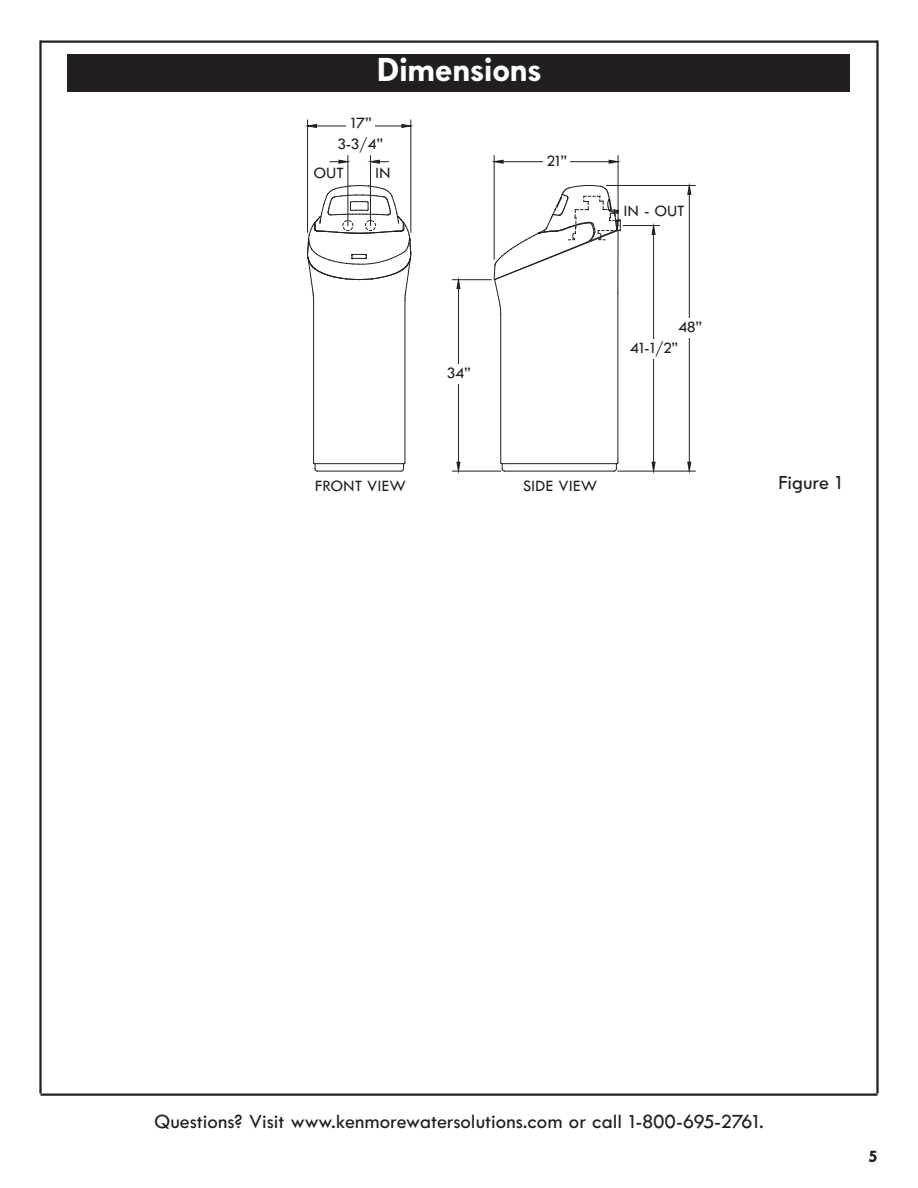
<style>
.page{position:relative;width:918px;height:1188px;background:#fff}
.page>*{position:absolute;margin:0;border:0;box-sizing:border-box;transform-origin:0 0}
.t1{font:36px "Tw Cen MT Boldfor Kenmore";color:#fff}
.t2{font:21px "Tw Cen MT Mediumfor Kenmore";color:#231f20}
.t3{font:18px "Tw Cen MT Boldfor Kenmore";color:#231f20}
.t4{font:16.5px/20.5px "Tw Cen MT Mediumfor Kenmore";color:#231f20;text-align:center}
.t5{font:12.45px "Arial";color:#231f20}
.t6{font:10.35px "Arial";color:#231f20}
</style>
<div class="page">
<hr style="left:411px;top:120px;width:1px;height:112px;background:#231f20">
<hr style="left:307px;top:120px;width:1px;height:112px;background:#231f20">
<hr style="left:316px;top:126px;width:30px;height:1px;background:#231f20">
<svg style="left:308px;top:124px;width:9px;height:3px"></svg>
<svg style="left:375px;top:124px;width:36px;height:3px"></svg>
<hr style="left:494px;top:156px;width:1px;height:103px;background:#231f20">
<hr style="left:503px;top:161px;width:40px;height:1px;background:#231f20">
<svg style="left:494px;top:160px;width:9px;height:3px"></svg>
<svg style="left:609px;top:160px;width:9px;height:3px"></svg>
<hr style="left:569px;top:161px;width:40px;height:1px;background:#231f20">
<hr style="left:618px;top:156px;width:1px;height:66px;background:#231f20">
<hr style="left:618px;top:471px;width:77px;height:1px;background:#231f20">
<hr style="left:623px;top:225px;width:37px;height:1px;background:#231f20">
<hr style="left:689px;top:194px;width:1px;height:125px;background:#231f20">
<svg style="left:688px;top:186px;width:3px;height:8px"></svg>
<svg style="left:688px;top:462px;width:3px;height:9px"></svg>
<hr style="left:689px;top:337px;width:1px;height:125px;background:#231f20">
<hr style="left:653px;top:234px;width:1px;height:105px;background:#231f20">
<svg style="left:652px;top:226px;width:3px;height:9px"></svg>
<svg style="left:652px;top:462px;width:3px;height:9px"></svg>
<hr style="left:653px;top:357px;width:1px;height:105px;background:#231f20">
<hr style="left:607px;top:185px;width:88px;height:1px;background:#231f20">
<hr style="left:452px;top:471px;width:49px;height:1px;background:#231f20">
<hr style="left:452px;top:279px;width:39px;height:1px;background:#231f20">
<hr style="left:458px;top:289px;width:1px;height:77px;background:#231f20">
<svg style="left:457px;top:280px;width:3px;height:9px"></svg>
<svg style="left:457px;top:462px;width:3px;height:9px"></svg>
<hr style="left:458px;top:384px;width:1px;height:78px;background:#231f20">
<hr style="left:348px;top:156px;width:1px;height:70px;background:#231f20">
<hr style="left:370px;top:156px;width:1px;height:70px;background:#231f20">
<svg style="left:330px;top:160px;width:18px;height:3px"></svg>
<svg style="left:371px;top:160px;width:17px;height:3px"></svg>
<hr style="left:405px;top:301px;width:1px;height:162px;background:#231f20">
<svg style="left:400px;top:462px;width:6px;height:10px"></svg>
<svg style="left:313px;top:462px;width:5px;height:10px"></svg>
<hr style="left:313px;top:301px;width:1px;height:162px;background:#231f20">
<hr style="left:314px;top:463px;width:90px;height:1px;background:#231f20">
<hr style="left:317px;top:471px;width:84px;height:1px;background:#231f20">
<hr style="left:617px;top:293px;width:1px;height:170px;background:#231f20">
<svg style="left:613px;top:462px;width:6px;height:10px"></svg>
<svg style="left:500px;top:462px;width:5px;height:10px"></svg>
<hr style="left:500px;top:314px;width:1px;height:149px;background:#231f20">
<hr style="left:502px;top:463px;width:115px;height:1px;background:#231f20">
<hr style="left:504px;top:471px;width:110px;height:1px;background:#231f20">
<svg style="left:493px;top:185px;width:128px;height:129px"></svg>
<svg style="left:307px;top:185px;width:105px;height:116px"></svg>
<div style="left:624px;top:339px;width:60px;height:19px;background:#fff"></div>
<div style="left:675px;top:319px;width:30px;height:19px;background:#fff"></div>
<div style="left:443px;top:365px;width:32px;height:19px;background:#fff"></div>
<div style="left:543px;top:152px;width:27px;height:19px;background:#fff"></div>
<hr style="left:40px;top:1094px;width:838px;height:2px;background:#231f20">
<hr style="left:40px;top:40px;width:838px;height:3px;background:#231f20">
<hr style="left:39px;top:40px;width:3px;height:1054px;background:#231f20">
<hr style="left:876px;top:40px;width:3px;height:1054px;background:#231f20">
<div style="left:68px;top:54px;width:782px;height:38px;background:#231f20"></div>
<h1 class="t1" style="left:377px;top:48px;width:166px">Dimensions</h1>
<p class="t4" style="left:338px;top:112px;width:47px">17”<br>3-3/4”</p>
<p class="t4" style="left:313px;top:162px;width:32px">OUT</p>
<p class="t4" style="left:375px;top:162px;width:17px">IN</p>
<p class="t5" style="left:350px;top:118px;width:20px">17"</p>
<p class="t5" style="left:343px;top:139px;width:34px">3-3/4"</p>
<p class="t5" style="left:317px;top:167px;width:28px">OUT</p>
<p class="t5" style="left:376px;top:167px;width:14px">IN</p>
<p class="t4" style="left:447px;top:362px;width:25px">34”</p>
<p class="t5" style="left:449px;top:367px;width:20px">34"</p>
<p class="t4" style="left:547px;top:150px;width:22px">21”</p>
<p class="t5" style="left:547px;top:154px;width:20px">21"</p>
<p class="t4" style="left:624px;top:200px;width:62px">IN - OUT</p>
<p class="t5" style="left:629px;top:207px;width:51px">IN - OUT</p>
<p class="t4" style="left:678px;top:316px;width:26px">48”</p>
<p class="t5" style="left:680px;top:320px;width:20px">48"</p>
<p class="t4" style="left:630px;top:337px;width:50px">41-1/2”</p>
<p class="t5" style="left:634px;top:340px;width:41px">41-1/2"</p>
<p class="t4" style="left:315px;top:475px;width:93px">FRONT VIEW</p>
<p class="t4" style="left:523px;top:475px;width:76px">SIDE VIEW</p>
<p class="t2" style="left:778px;top:469px;width:66px">Figure 1</p>
<p class="t6" style="left:327px;top:477px;width:67px">FRONT VIEW</p>
<p class="t6" style="left:532px;top:477px;width:55px">SIDE VIEW</p>
<p class="t2" style="left:154px;top:1109px;width:611px">Questions? Visit www.kenmorewatersolutions.com or call 1-800-695-2761.</p>
<p class="t3" style="left:869px;top:1145px;width:10px">5</p>
</div>
